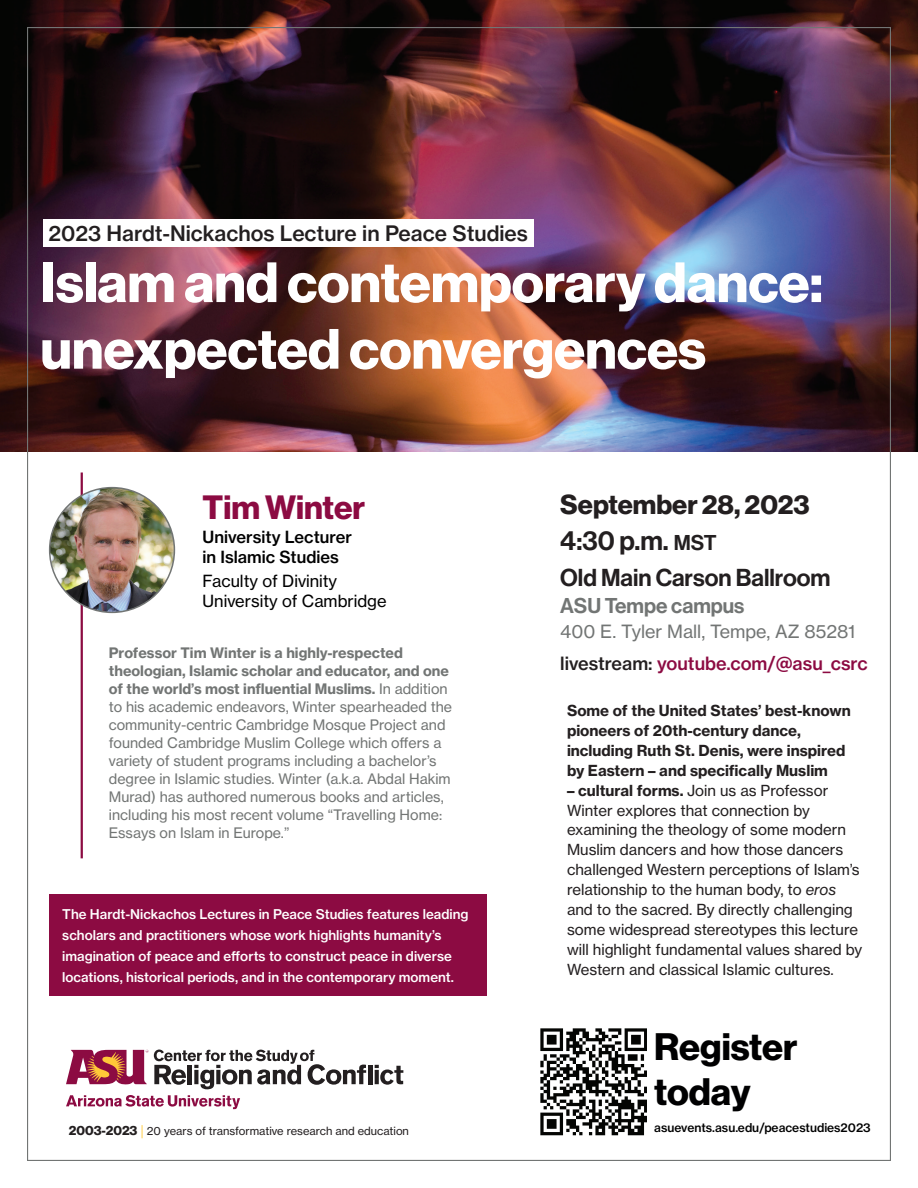
<style>
.page{position:relative;width:918px;height:1188px;background:#fff}
.page>*{position:absolute;margin:0;border:0;box-sizing:border-box;transform-origin:0 0}
.t1{font:55.5px/66.6px "N Haas Grotesk DS Pro 75 Bd";color:#fff}
.t2{font:37.5px/45px "N Haas Grotesk DS Pro 75 Bd";color:#000001}
.t3{font:33px "N Haas Grotesk DS Pro 75 Bd";color:#8c0b42}
.t4{font:27px "N Haas Grotesk DS Pro 75 Bd";color:#231f20}
.t5{font:27px "N Haas Grotesk DS Pro 65 Md";color:#231f20}
.t6{font:24px "N Haas Grotesk DS Pro 65 Md";color:#231f20}
.t7{font:21px "N Haas Grotesk TX Pro 65 Md";color:#231f20}
.t8{font:21px "N Haas Grotesk DS Pro 65 Md";color:#727574}
.t9{font:18px "N Haas Grotesk TX Pro 65 Md";color:#8c0b42}
.t10{font:18px "N Haas Grotesk TX Pro 55 Rg";color:#727574}
.t11{font:16.5px/19.8px "N Haas Grotesk TX Pro 55 Rg";color:#000001}
.t12{font:16.5px/19.8px "N Haas Grotesk TX Pro 65 Md";color:#000001}
.t13{font:15px/19.8px "N Haas Grotesk TX Pro 55 Rg";color:#231f20}
.t14{font:15px/19.8px "N Haas Grotesk TX Pro 75 Bd";color:#231f20}
.t15{font:14.25px/18px "N Haas Grotesk TX Pro 55 Rg";color:#727574}
.t16{font:14.25px/18px "N Haas Grotesk TX Pro 75 Bd";color:#727574}
.t17{font:13.35px/21px "N Haas Grotesk TX Pro 65 Md";color:#fff}
.t18{font:12px "N Haas Grotesk TX Pro 65 Md";color:#000001}
.t19{font:11.1px "N Haas Grotesk TX Pro 55 Rg";color:#231f20}
.s1{font-family:"N Haas Grotesk TX Pro 55 Rg"}
.s2{font-family:"N Haas Grotesk DS Pro 75 Bd";font-size:13.2px}
.s3{font-family:"Minion Pro";font-size:13.2px;color:#ffc938}
.s4{font-size:21px}
.s5{color:#231f20}
.s6{font-family:"N Haas Grotesk TX Pro 75 Bd"}
.s7{font-family:"N Haas Grotesk TX Pro 56 It"}
</style>
<div class="page">
<img style="left:0;top:0;width:918px;height:451px">
<svg style="left:66px;top:1095px;width:174px;height:14px"></svg>
<svg style="left:66px;top:1050px;width:300px;height:39px"></svg>
<hr style="left:368px;top:1065px;width:4px;height:19px;background:#231f20">
<svg style="left:375px;top:1065px;width:28px;height:20px"></svg>
<div style="left:43px;top:219px;width:490px;height:27px;background:#fff"></div>
<hr style="left:81px;top:472px;width:2px;height:386px;background:#8c0b42">
<div style="left:49px;top:895px;width:438px;height:101px;background:#8c0b42"></div>
<img style="left:50px;top:488px;width:124px;height:124px;border-radius:62px">
<div style="left:49px;top:487px;width:126px;height:126px;border:2px solid #727574;border-radius:50%"></div>
<img style="left:540px;top:1029px;width:107px;height:106px">
<h3 class="t7" style="left:48px;top:220px;width:481px">2023 Hardt-Nickachos Lecture in Peace Studies</h3>
<h1 class="t1" style="left:40px;top:250px;width:784px">Islam and contemporary dance: unexpected convergences</h1>
<h3 class="t3" style="left:203px;top:488px;width:164px">Tim Winter</h3>
<p class="t12" style="left:203px;top:527px;width:151px">University Lecturer in Islamic Studies</p>
<p class="t11" style="left:203px;top:571px;width:185px">Faculty of Divinity<br>University of Cambridge</p>
<p class="t16" style="left:109px;top:644px;width:342px">Professor Tim Winter is a highly-respected theologian, Islamic scholar and educator, and one of the world’s most influential Muslims. <span class="s1">In addition</span></p>
<p class="t15" style="left:109px;top:698px;width:345px">to his academic endeavors, Winter spearheaded the community-centric Cambridge Mosque Project and founded Cambridge Muslim College which offers a variety of student programs including a bachelor’s degree in Islamic studies. Winter (a.k.a. Abdal Hakim Murad) has authored numerous books and articles, including his most recent volume “Travelling Home:<br>Essays on Islam in Europe.”</p>
<p class="t17" style="left:62px;top:904px;width:408px">The Hardt-Nickachos Lectures in Peace Studies features leading scholars and practitioners whose work highlights humanity’s imagination of peace and efforts to construct peace in diverse locations, historical periods, and in the contemporary moment.</p>
<p class="t19" style="left:69px;top:1124px;width:342px"><span class="s2">2003-2023</span> <span class="s3">|</span> 20 years of transformative research and education</p>
<h3 class="t4" style="left:560px;top:488px;width:251px">September 28, 2023</h3>
<h3 class="t5" style="left:560px;top:524px;width:158px">4:30 p.m. <span class="s4">MST</span></h3>
<h3 class="t6" style="left:560px;top:563px;width:272px">Old Main Carson Ballroom</h3>
<h3 class="t8" style="left:560px;top:593px;width:186px">ASU Tempe campus</h3>
<p class="t10" style="left:560px;top:620px;width:297px">400 E. Tyler Mall, Tempe, AZ 85281</p>
<p class="t9" style="left:560px;top:652px;width:309px"><span class="s5">livestream:</span> youtube.com/@asu_csrc</p>
<p class="t14" style="left:567px;top:701px;width:285px">Some of the United States’ best-known pioneers of 20th-century dance, including Ruth St. Denis, were inspired by Eastern – and specifically Muslim</p>
<p class="t13" style="left:567px;top:780px;width:297px"><span class="s6">– cultural forms.</span> Join us as Professor Winter explores that connection by examining the theology of some modern Muslim dancers and how those dancers challenged Western perceptions of Islam’s relationship to the human body, to <span class="s7">eros </span>and to the sacred. By directly challenging some widespread stereotypes this lecture will highlight fundamental values shared by Western and classical Islamic cultures.</p>
<h2 class="t2" style="left:654px;top:1024px;width:145px">Register today</h2>
<p class="t18" style="left:654px;top:1120px;width:218px">asuevents.asu.edu/peacestudies2023</p>
</div>
